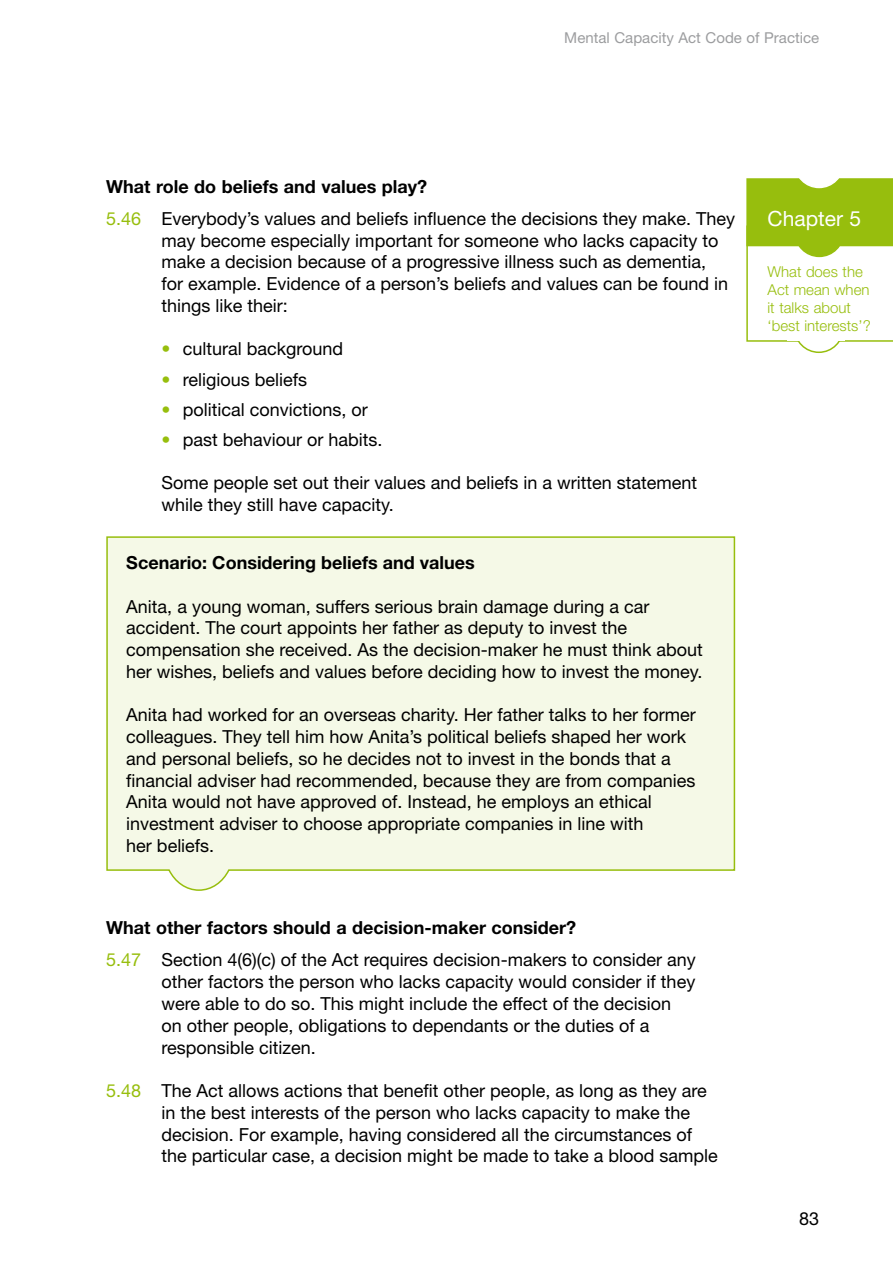
<style>
.page{position:relative;width:893px;height:1263px;background:#fff}
.page>*{position:absolute;margin:0;border:0;box-sizing:border-box;transform-origin:0 0}
.t1{font:21px "Helvetica Neue";color:#fff}
.t2{font:18px/21.8px "Helvetica Neue";color:#000}
.t3{font:700 18px "Helvetica Neue";color:#000}
.t4{font:300 15px/18px "Helvetica Neue";color:#97be0d}
.t5{font:15px "Helvetica Neue";color:#9c9d9f}
.s1{font-weight:700}
.s2{color:#97be0d}
</style>
<div class="page">
<svg style="left:746px;top:246px;width:147px;height:96px"></svg>
<div style="left:795px;top:208px;width:48px;height:48px;background:#97be0d;border-radius:50%"></div>
<div style="left:794px;top:207px;width:50px;height:50px;border:2px solid #97be0d;border-radius:50%"></div>
<div style="left:746px;top:178px;width:147px;height:68px;background:#97be0d"></div>
<div style="left:795px;top:139px;width:48px;height:48px;background:#fff;border-radius:50%"></div>
<div style="left:794px;top:138px;width:50px;height:50px;border:2px solid #fff;border-radius:50%"></div>
<div style="left:795px;top:304px;width:48px;height:48px;background:#fff;border-radius:50%"></div>
<div style="left:794px;top:303px;width:50px;height:50px;border:2px solid #97be0d;border-radius:50%"></div>
<div style="left:787px;top:302px;width:58px;height:38px;background:#fff"></div>
<svg style="left:106px;top:536px;width:630px;height:355px;background:#f4f8e5"></svg>
<p class="t5" style="left:564px;top:29px;width:256px">Mental Capacity Act Code of Practice</p>
<p class="t2" style="left:106px;top:170px;width:630px;line-height:32.2px"><span class="s1">What role do beliefs and values play?<br></span><span class="s2">5.46</span> Everybody’s values and beliefs influence the decisions they make. They</p>
<p class="t2" style="left:162px;top:229px;width:568px">may become especially important for someone who lacks capacity to make a decision because of a progressive illness such as dementia, for example. Evidence of a person’s beliefs and values can be found in things like their:</p>
<p class="t2" style="left:162px;top:338px;width:183px"><span class="s2">•</span> cultural background</p>
<p class="t2" style="left:162px;top:368px;width:147px"><span class="s2">•</span> religious beliefs</p>
<p class="t2" style="left:162px;top:398px;width:208px"><span class="s2">•</span> political convictions, or</p>
<p class="t2" style="left:162px;top:429px;width:222px"><span class="s2">•</span> past behaviour or habits.</p>
<p class="t2" style="left:162px;top:472px;width:537px">Some people set out their values and beliefs in a written statement while they still have capacity.</p>
<p class="t3" style="left:126px;top:551px;width:350px">Scenario: Considering beliefs and values</p>
<p class="t2" style="left:126px;top:595px;width:578px">Anita, a young woman, suffers serious brain damage during a car accident. The court appoints her father as deputy to invest the compensation she received. As the decision-maker he must think about her wishes, beliefs and values before deciding how to invest the money.</p>
<p class="t2" style="left:126px;top:704px;width:571px">Anita had worked for an overseas charity. Her father talks to her former colleagues. They tell him how Anita’s political beliefs shaped her work and personal beliefs, so he decides not to invest in the bonds that a financial adviser had recommended, because they are from companies Anita would not have approved of. Instead, he employs an ethical investment adviser to choose appropriate companies in line with<br>her beliefs.</p>
<p class="t2" style="left:106px;top:911px;width:591px;line-height:32.2px"><span class="s1">What other factors should a decision-maker consider?<br></span><span class="s2">5.47</span> Section 4(6)(c) of the Act requires decision-makers to consider any</p>
<p class="t2" style="left:162px;top:971px;width:535px">other factors the person who lacks capacity would consider if they were able to do so. This might include the effect of the decision on other people, obligations to dependants or the duties of a responsible citizen.</p>
<p class="t2" style="left:162px;top:1079px;width:558px;text-indent:-55px"><span class="s2">5.48</span> The Act allows actions that benefit other people, as long as they are in the best interests of the person who lacks capacity to make the decision. For example, having considered all the circumstances of the particular case, a decision might be made to take a blood sample</p>
<p class="t1" style="left:767px;top:206px;width:95px">Chapter 5</p>
<p class="t4" style="left:767px;top:263px;width:105px">What does the<br>Act mean when it talks about ‘best interests’?</p>
<p class="t2" style="left:799px;top:1208px;width:22px">83</p>
</div>
